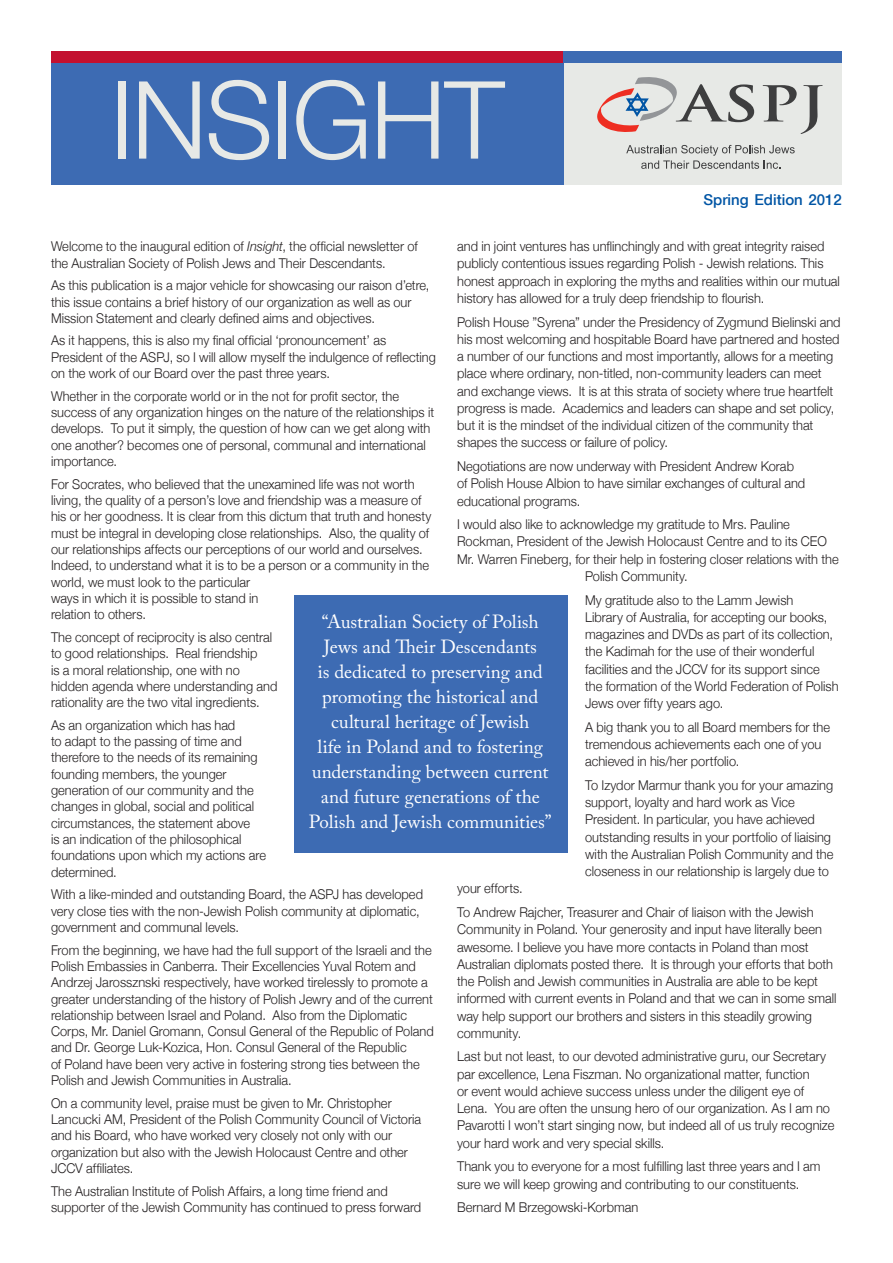
<style>
.page{position:relative;width:893px;height:1263px;background:#fff}
.page>*{position:absolute;margin:0;border:0;box-sizing:border-box;transform-origin:0 0}
.t1{font:300 108px "Helvetica Neue";letter-spacing:-.02em;color:#e7e9e6}
.t2{font:18.9px/24.9px "Adobe Caslon Pro";color:#fff;text-align:center}
.t3{font:500 15px "Helvetica Neue";color:#0155a5}
.t4{font:300 13.5px/16.4px "Helvetica Neue";color:#231f20;scale:.95 1}
.s1{font-style:italic}
</style>
<div class="page">
<div style="left:563px;top:63px;width:279px;height:122px;background:#e7e9e6"></div>
<div style="left:51px;top:63px;width:512px;height:122px;background:#3d6bb3"></div>
<div style="left:51px;top:51px;width:512px;height:12px;background:#c3102f"></div>
<div style="left:563px;top:51px;width:279px;height:12px;background:#3d6bb3"></div>
<svg style="left:763px;top:85px;width:60px;height:49px"></svg>
<svg style="left:597px;top:77px;width:157px;height:55px"></svg>
<svg style="left:626px;top:145px;width:169px;height:24px"></svg>
<div style="left:294px;top:595px;width:274px;height:258px;background:#3d6bb3"></div>
<h1 class="t1" style="left:110px;top:54px;width:396px">INSIGHT</h1>
<p class="t3" style="left:703px;top:191px;width:140px">Spring Edition 2012</p>
<p class="t4" style="left:51px;top:238px;width:387px">Welcome to the inaugural edition of <span class="s1">Insight</span>, the official newsletter of the Australian Society of Polish Jews and Their Descendants.</p>
<p class="t4" style="left:51px;top:277px;width:400px">As this publication is a major vehicle for showcasing our raison d’etre, this issue contains a brief history of our organization as well as our<br>Mission Statement and clearly defined aims and objectives.</p>
<p class="t4" style="left:51px;top:332px;width:407px">As it happens, this is also my final official ‘pronouncement’ as<br>President of the ASPJ, so I will allow myself the indulgence of reflecting on the work of our Board over the past three years.</p>
<p class="t4" style="left:51px;top:387px;width:405px">Whether in the corporate world or in the not for profit sector, the success of any organization hinges on the nature of the relationships it develops. To put it simply, the question of how can we get along with one another? becomes one of personal, communal and international importance.</p>
<p class="t4" style="left:51px;top:475px;width:402px">For Socrates, who believed that the unexamined life was not worth living, the quality of a person’s love and friendship was a measure of his or her goodness. It is clear from this dictum that truth and honesty must be integral in developing close relationships. Also, the quality of our relationships affects our perceptions of our world and ourselves.<br>Indeed, to understand what it is to be a person or a community in the world, we must look to the particular<br>ways in which it is possible to stand in<br>relation to others.</p>
<p class="t4" style="left:51px;top:629px;width:240px">The concept of reciprocity is also central to good relationships. Real friendship<br>is a moral relationship, one with no hidden agenda where understanding and rationality are the two vital ingredients.</p>
<p class="t4" style="left:51px;top:716px;width:228px">As an organization which has had<br>to adapt to the passing of time and therefore to the needs of its remaining founding members, the younger generation of our community and the changes in global, social and political circumstances, the statement above<br>is an indication of the philosophical foundations upon which my actions are determined.</p>
<p class="t4" style="left:51px;top:886px;width:393px">With a like-minded and outstanding Board, the ASPJ has developed very close ties with the non-Jewish Polish community at diplomatic, government and communal levels.</p>
<p class="t4" style="left:51px;top:941px;width:404px">From the beginning, we have had the full support of the Israeli and the Polish Embassies in Canberra. Their Excellencies Yuval Rotem and Andrzej Jarossznski respectively, have worked tirelessly to promote a greater understanding of the history of Polish Jewry and of the current relationship between Israel and Poland. Also from the Diplomatic Corps, Mr. Daniel Gromann, Consul General of the Republic of Poland and Dr. George Luk-Kozica, Hon. Consul General of the Republic<br>of Poland have been very active in fostering strong ties between the Polish and Jewish Communities in Australia.</p>
<p class="t4" style="left:51px;top:1094px;width:391px">On a community level, praise must be given to Mr. Christopher Lancucki AM, President of the Polish Community Council of Victoria and his Board, who have worked very closely not only with our organization but also with the Jewish Holocaust Centre and other JCCV affiliates.</p>
<p class="t4" style="left:51px;top:1182px;width:391px">The Australian Institute of Polish Affairs, a long time friend and supporter of the Jewish Community has continued to press forward</p>
<p class="t4" style="left:457px;top:237px;width:405px;line-height:17.2px">and in joint ventures has unflinchingly and with great integrity raised publicly contentious issues regarding Polish - Jewish relations. This honest approach in exploring the myths and realities within our mutual history has allowed for a truly deep friendship to flourish.</p>
<p class="t4" style="left:457px;top:313px;width:405px;line-height:17.2px">Polish House ”Syrena” under the Presidency of Zygmund Bielinski and his most welcoming and hospitable Board have partnered and hosted a number of our functions and most importantly, allows for a meeting place where ordinary, non-titled, non-community leaders can meet and exchange views. It is at this strata of society where true heartfelt progress is made. Academics and leaders can shape and set policy, but it is the mindset of the individual citizen of the community that shapes the success or failure of policy.</p>
<p class="t4" style="left:457px;top:457px;width:368px;line-height:17.2px">Negotiations are now underway with President Andrew Korab of Polish House Albion to have similar exchanges of cultural and educational programs.</p>
<p class="t4" style="left:457px;top:516px;width:352px">I would also like to acknowledge my gratitude to Mrs. Pauline</p>
<p class="t4" style="left:457px;top:533px;width:391px">Rockman, President of the Jewish Holocaust Centre and to its CEO</p>
<p class="t4" style="left:457px;top:550px;width:403px">Mr. Warren Fineberg, for their help in fostering closer relations with the</p>
<p class="t4" style="left:585px;top:568px;width:110px">Polish Community.</p>
<p class="t4" style="left:585px;top:591px;width:268px;line-height:17.2px">My gratitude also to the Lamm Jewish<br>Library of Australia, for accepting our books, magazines and DVDs as part of its collection, the Kadimah for the use of their wonderful facilities and the JCCV for its support since the formation of the World Federation of Polish Jews over fifty years ago.</p>
<p class="t4" style="left:585px;top:718px;width:259px;line-height:17.2px">A big thank you to all Board members for the tremendous achievements each one of you achieved in his/her portfolio.</p>
<p class="t4" style="left:585px;top:776px;width:263px;line-height:17.2px">To Izydor Marmur thank you for your amazing support, loyalty and hard work as Vice President. In particular, you have achieved outstanding results in your portfolio of liaising with the Australian Polish Community and the closeness in our relationship is largely due to</p>
<p class="t4" style="left:457px;top:876px;width:377px;line-height:23.7px">your efforts.<br>To Andrew Rajcher, Treasurer and Chair of liaison with the Jewish</p>
<p class="t4" style="left:457px;top:920px;width:401px;line-height:17.2px">Community in Poland. Your generosity and input have literally been awesome. I believe you have more contacts in Poland than most Australian diplomats posted there. It is through your efforts that both the Polish and Jewish communities in Australia are able to be kept informed with current events in Poland and that we can in some small way help support our brothers and sisters in this steadily growing community.</p>
<p class="t4" style="left:457px;top:1048px;width:399px;line-height:17.2px">Last but not least, to our devoted administrative guru, our Secretary par excellence, Lena Fiszman. No organizational matter, function<br>or event would achieve success unless under the diligent eye of Lena. You are often the unsung hero of our organization. As I am no Pavarotti I won’t start singing now, but indeed all of us truly recognize your hard work and very special skills.</p>
<p class="t4" style="left:457px;top:1157px;width:384px;line-height:17.2px">Thank you to everyone for a most fulfilling last three years and I am sure we will keep growing and contributing to our constituents.</p>
<p class="t4" style="left:457px;top:1199px;width:192px">Bernard M Brzegowski-Korbman</p>
<p class="t2" style="left:309px;top:609px;width:244px">“Australian Society of Polish<br>Jews and Their Descendants<br>is dedicated to preserving and promoting the historical and cultural heritage of Jewish<br>life in Poland and to fostering understanding between current and future generations of the<br>Polish and Jewish communities”</p>
</div>
